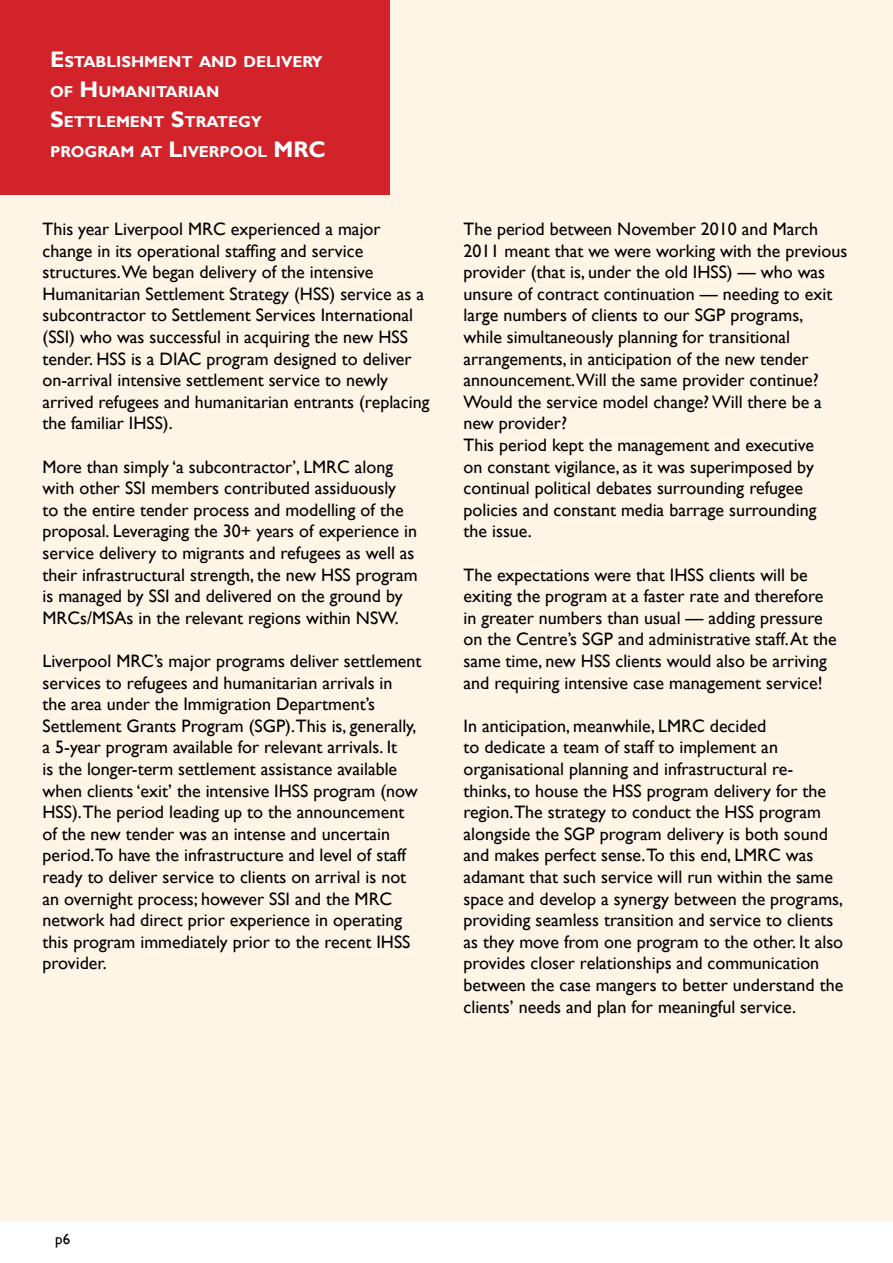
<style>
.page{position:relative;width:893px;height:1263px;background:#fff}
.page>*{position:absolute;margin:0;border:0;box-sizing:border-box;transform-origin:0 0}
.t1{font:18px/21.6px "Gill Sans";color:#000}
.t2{font:700 15.75px/30px "Gill Sans";color:#fff}
.t3{font:15px "Gill Sans";color:#000}
.s1{font-size:22.5px}
</style>
<div class="page">
<div style="left:0;top:0;width:893px;height:1221px;background:#fff5e6"></div>
<div style="left:0;top:0;width:389px;height:195px;background:#d2232a"></div>
<p class="t2" style="left:50px;top:47px;width:277px"><span class="s1">E</span>STABLISHMENT AND DELIVERY<br>OF <span class="s1">H</span> UMANITARIAN<br><span class="s1">S</span>ETTLEMENT <span class="s1">S</span>TRATEGY<br>PROGRAM AT <span class="s1">L</span>IVERPOOL <span class="s1">MRC</span></p>
<p class="t1" style="left:43px;top:218px;width:388px">This year Liverpool MRC experienced a major change in its operational staffing and service structures.We began delivery of the intensive Humanitarian Settlement Strategy (HSS) service as a subcontractor to Settlement Services International (SSI) who was successful in acquiring the new HSS tender. HSS is a DIAC program designed to deliver on-arrival intensive settlement service to newly arrived refugees and humanitarian entrants (replacing the familiar IHSS).</p>
<p class="t1" style="left:43px;top:456px;width:377px">More than simply ‘a subcontractor’, LMRC along with other SSI members contributed assiduously<br>to the entire tender process and modelling of the proposal. Leveraging the 30+ years of experience in service delivery to migrants and refugees as well as their infrastructural strength, the new HSS program is managed by SSI and delivered on the ground by MRCs/MSAs in the relevant regions within NSW.</p>
<p class="t1" style="left:43px;top:650px;width:380px">Liverpool MRC’s major programs deliver settlement services to refugees and humanitarian arrivals in<br>the area under the Immigration Department’s Settlement Grants Program (SGP).This is, generally, a 5-year program available for relevant arrivals. It<br>is the longer-term settlement assistance available when clients ‘exit’ the intensive IHSS program (now HSS).The period leading up to the announcement of the new tender was an intense and uncertain period.To have the infrastructure and level of staff ready to deliver service to clients on arrival is not an overnight process; however SSI and the MRC network had direct prior experience in operating this program immediately prior to the recent IHSS provider.</p>
<p class="t1" style="left:463px;top:218px;width:385px">The period between November 2010 and March 2011 meant that we were working with the previous provider (that is, under the old IHSS) — who was unsure of contract continuation — needing to exit large numbers of clients to our SGP programs,<br>while simultaneously planning for transitional arrangements, in anticipation of the new tender announcement.Will the same provider continue?<br>Would the service model change? Will there be a new provider?<br>This period kept the management and executive<br>on constant vigilance, as it was superimposed by continual political debates surrounding refugee policies and constant media barrage surrounding<br>the issue.</p>
<p class="t1" style="left:463px;top:564px;width:375px">The expectations were that IHSS clients will be exiting the program at a faster rate and therefore in greater numbers than usual — adding pressure on the Centre’s SGP and administrative staff. At the same time, new HSS clients would also be arriving and requiring intensive case management service!</p>
<p class="t1" style="left:463px;top:715px;width:381px">In anticipation, meanwhile, LMRC decided<br>to dedicate a team of staff to implement an organisational planning and infrastructural re&shy;thinks, to house the HSS program delivery for the region.The strategy to conduct the HSS program alongside the SGP program delivery is both sound and makes perfect sense.To this end, LMRC was adamant that such service will run within the same space and develop a synergy between the programs, providing seamless transition and service to clients as they move from one program to the other. It also provides closer relationships and communication between the case mangers to better understand the clients’ needs and plan for meaningful service.</p>
<p class="t3" style="left:55px;top:1230px;width:16px">p6</p>
</div>
